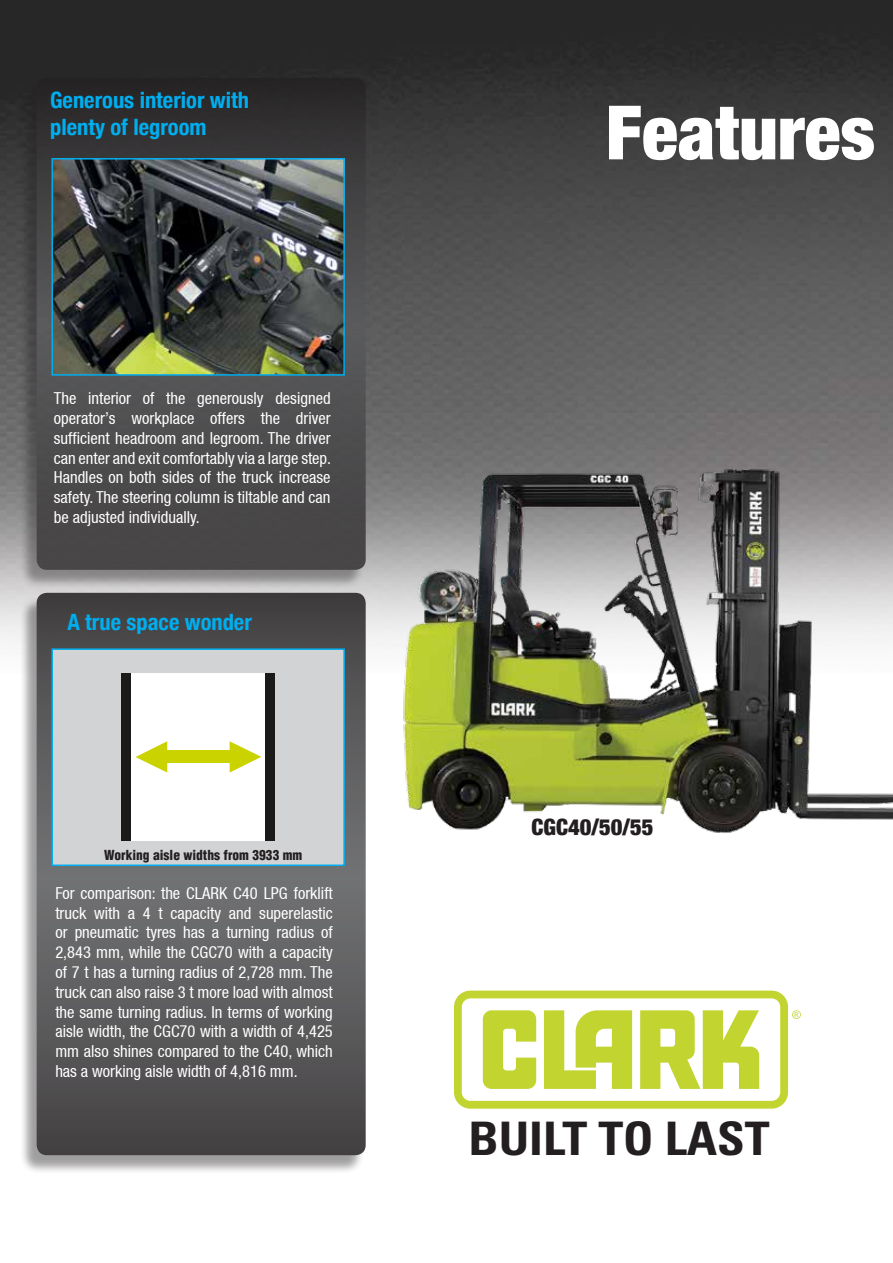
<style>
.page{position:relative;width:893px;height:1263px;background:#fff}
.page>*{position:absolute;margin:0;border:0;box-sizing:border-box;transform-origin:0 0}
.t1{font:900 condensed 75px "Helvetica Neue";color:#fff}
.t2{font:700 condensed 46.2px "Univers";color:#231f20;scale:1.08 1}
.t3{font:700 condensed 22.5px/27px "Helvetica Neue";color:#00aeef}
.t4{font:900 condensed 22.5px "Helvetica Neue";color:#231f20}
.t5{font:condensed 16.5px/19.8px "Helvetica Neue LT";color:#fff;text-align:justify}
.t6{font:900 condensed 13.5px "Helvetica";color:#231f20}
</style>
<div class="page">
<img style="left:0;top:0;width:893px;height:646px">
<div style="left:19px;top:81px;width:346px;height:509px;background:#231f20;opacity:.5"></div>
<svg style="left:37px;top:78px;width:329px;height:492px;background:#444344"></svg>
<div style="left:19px;top:596px;width:346px;height:579px;background:#231f20;opacity:.5"></div>
<svg style="left:37px;top:593px;width:329px;height:562px;background:#585859"></svg>
<img style="left:397px;top:466px;width:496px;height:367px">
<img style="left:54px;top:161px;width:288px;height:212px">
<div style="left:51px;top:158px;width:294px;height:218px;border:2px solid #00aeef"></div>
<div style="left:51px;top:648px;width:294px;height:218px;background:#d1d3d4;border:2px solid #00aeef"></div>
<svg style="left:454px;top:990px;width:347px;height:119px"></svg>
<div style="left:122px;top:674px;width:152px;height:167px;background:#fff"></div>
<div style="left:188px;top:751px;width:43px;height:12px;background:#cad200"></div>
<svg style="left:230px;top:741px;width:31px;height:31px"></svg>
<div style="left:166px;top:751px;width:43px;height:12px;background:#cad200"></div>
<svg style="left:136px;top:741px;width:31px;height:31px"></svg>
<div style="left:122px;top:674px;width:9px;height:167px;background:#1b1a18"></div>
<div style="left:265px;top:674px;width:9px;height:167px;background:#1b1a18"></div>
<h3 class="t3" style="left:50px;top:85px;width:200px">Generous interior with plenty of legroom</h3>
<p class="t5" style="left:54px;top:388px;width:279px">The interior of the generously designed operator’s workplace offers the driver sufficient headroom and legroom. The driver can enter and exit comfortably via a large step.<br>Handles on both sides of the truck increase safety. The steering column is tiltable and can be adjusted individually.</p>
<h3 class="t3" style="left:67px;top:607px;width:186px">A true space wonder</h3>
<p class="t6" style="left:104px;top:847px;width:200px">Working aisle widths from 3933 mm</p>
<p class="t5" style="left:55px;top:883px;width:279px">For comparison: the CLARK C40 LPG forklift truck with a 4 t capacity and superelastic or pneumatic tyres has a turning radius of 2,843 mm, while the CGC70 with a capacity of 7 t has a turning radius of 2,728 mm. The truck can also raise 3 t more load with almost the same turning radius. In terms of working aisle width, the CGC70 with a width of 4,425 mm also shines compared to the C40, which has a working aisle width of 4,816 mm.</p>
<h1 class="t1" style="left:606px;top:71px;width:271px">Features</h1>
<h3 class="t4" style="left:531px;top:809px;width:123px">CGC40/50/55</h3>
<h2 class="t2" style="left:468px;top:1110px;width:281px">BUILT TO LAST</h2>
</div>
